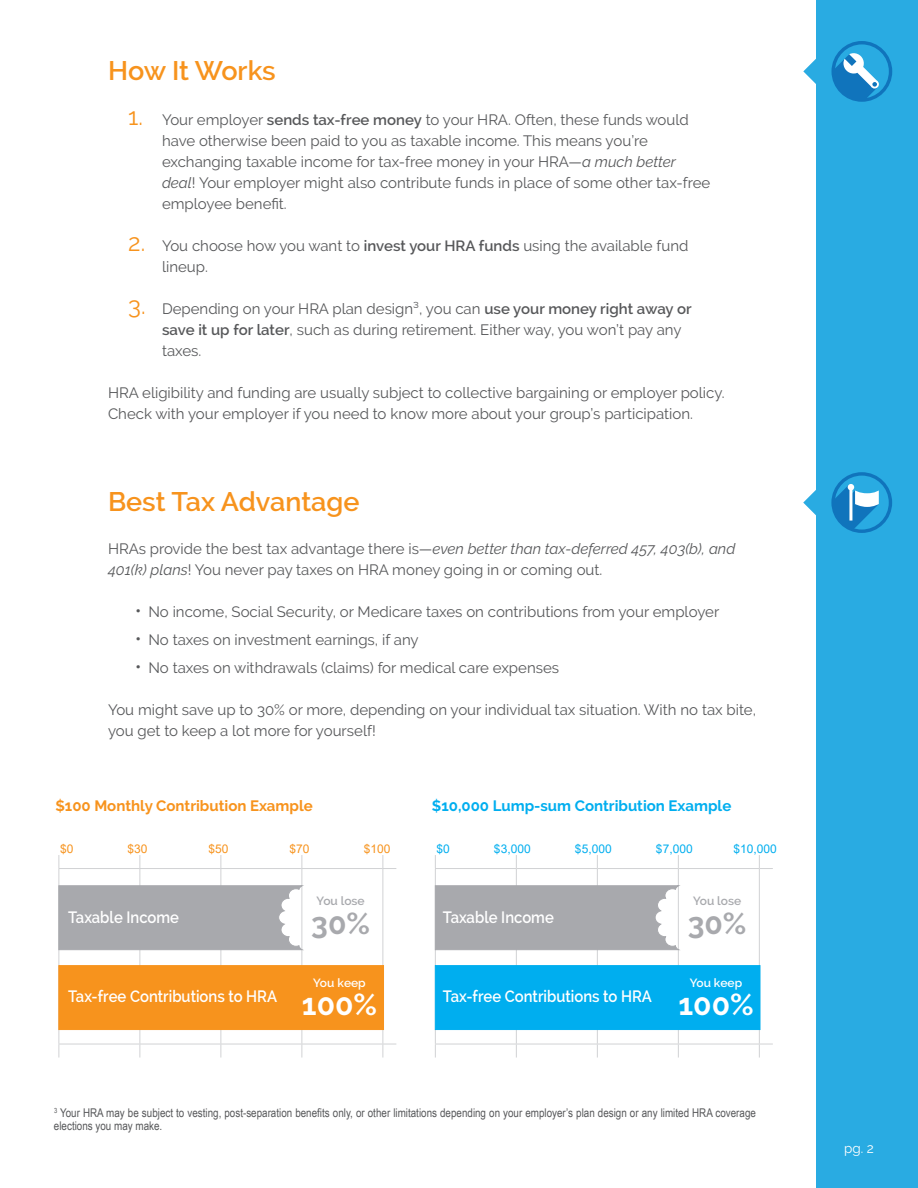
<style>
.page{position:relative;width:918px;height:1188px;background:#fff}
.page>*{position:absolute;margin:0;border:0;box-sizing:border-box;transform-origin:0 0}
.t1{font:700 30px "Raleway";color:#fff}
.t2{font:700 30px "Raleway";color:#a8a9ad}
.t3{font:600 27px "Raleway";color:#f7931d}
.t4{font:600 16.5px "Raleway";color:#fff;scale:.9 1}
.t5{font:15px/21px "Raleway";color:#57585a}
.t6{font:700 15px "Raleway";color:#00aeef}
.t7{font:700 15px "Raleway";color:#f7931d}
.t8{font:13.5px "Raleway";color:#fff}
.t9{font:12px/13.5px "Arial Narrow";color:#57585a}
.t10{font:12px "Arial";color:#00aeef}
.t11{font:12px "Arial";color:#f7931d}
.t12{font:600 12px "Raleway";color:#a8a9ad}
.t13{font:600 12px "Raleway";color:#fff}
.s1{font-size:24px;color:#f7931d}
.s2{font-weight:600}
.s3{font-style:italic}
.s4{font-size:18px}
</style>
<div class="page">
<div style="left:817px;top:0;width:101px;height:1188px;background:#29abe2"></div>
<div style="left:831px;top:472px;width:61px;height:61px;background:#1074bc;border-radius:50%"></div>
<div style="left:835px;top:476px;width:54px;height:54px;background:#29abe2;border-radius:50%"></div>
<svg style="left:803px;top:472px;width:76px;height:61px"></svg>
<div style="left:832px;top:41px;width:60px;height:61px;background:#1074bc;border-radius:50%"></div>
<div style="left:835px;top:44px;width:54px;height:54px;background:#29abe2;border-radius:50%"></div>
<svg style="left:803px;top:41px;width:76px;height:61px"></svg>
<hr style="left:58px;top:869px;width:1px;height:175px;background:#d1d2d4">
<hr style="left:140px;top:869px;width:1px;height:175px;background:#d1d2d4">
<hr style="left:220px;top:869px;width:1px;height:175px;background:#d1d2d4">
<hr style="left:302px;top:869px;width:1px;height:175px;background:#d1d2d4">
<hr style="left:382px;top:869px;width:1px;height:175px;background:#d1d2d4">
<svg style="left:58px;top:855px;width:1px;height:13px"></svg>
<svg style="left:140px;top:855px;width:1px;height:13px"></svg>
<svg style="left:220px;top:855px;width:1px;height:13px"></svg>
<svg style="left:302px;top:855px;width:1px;height:13px"></svg>
<hr style="left:58px;top:868px;width:82px;height:1px;background:#d1d2d4">
<hr style="left:140px;top:868px;width:81px;height:1px;background:#d1d2d4">
<hr style="left:221px;top:868px;width:81px;height:1px;background:#d1d2d4">
<hr style="left:302px;top:868px;width:81px;height:1px;background:#d1d2d4">
<svg style="left:382px;top:855px;width:14px;height:14px"></svg>
<hr style="left:58px;top:1044px;width:82px;height:1px;background:#d1d2d4">
<svg style="left:58px;top:1044px;width:1px;height:14px"></svg>
<hr style="left:140px;top:1044px;width:81px;height:1px;background:#d1d2d4">
<svg style="left:140px;top:1044px;width:1px;height:13px"></svg>
<hr style="left:221px;top:1044px;width:81px;height:1px;background:#d1d2d4">
<svg style="left:220px;top:1044px;width:1px;height:14px"></svg>
<hr style="left:302px;top:1044px;width:81px;height:1px;background:#d1d2d4">
<svg style="left:302px;top:1044px;width:1px;height:13px"></svg>
<svg style="left:382px;top:1044px;width:14px;height:14px"></svg>
<svg style="left:58px;top:885px;width:246px;height:65px;background:#adaeb2"></svg>
<div style="left:59px;top:965px;width:325px;height:65px;background:#f7931d;border:1px solid #f7931d"></div>
<hr style="left:435px;top:869px;width:1px;height:175px;background:#d1d2d4">
<hr style="left:516px;top:869px;width:1px;height:175px;background:#d1d2d4">
<hr style="left:597px;top:869px;width:1px;height:175px;background:#d1d2d4">
<hr style="left:678px;top:869px;width:1px;height:175px;background:#d1d2d4">
<hr style="left:759px;top:869px;width:1px;height:175px;background:#d1d2d4">
<svg style="left:435px;top:855px;width:1px;height:13px"></svg>
<svg style="left:516px;top:855px;width:1px;height:13px"></svg>
<svg style="left:597px;top:855px;width:1px;height:13px"></svg>
<svg style="left:678px;top:855px;width:1px;height:13px"></svg>
<hr style="left:435px;top:868px;width:81px;height:1px;background:#d1d2d4">
<hr style="left:516px;top:868px;width:81px;height:1px;background:#d1d2d4">
<hr style="left:597px;top:868px;width:81px;height:1px;background:#d1d2d4">
<hr style="left:678px;top:868px;width:81px;height:1px;background:#d1d2d4">
<svg style="left:759px;top:855px;width:14px;height:14px"></svg>
<hr style="left:435px;top:1044px;width:81px;height:1px;background:#d1d2d4">
<svg style="left:435px;top:1045px;width:1px;height:13px"></svg>
<hr style="left:516px;top:1044px;width:81px;height:1px;background:#d1d2d4">
<svg style="left:516px;top:1044px;width:1px;height:14px"></svg>
<hr style="left:597px;top:1044px;width:81px;height:1px;background:#d1d2d4">
<svg style="left:597px;top:1044px;width:1px;height:14px"></svg>
<hr style="left:678px;top:1044px;width:81px;height:1px;background:#d1d2d4">
<svg style="left:678px;top:1044px;width:1px;height:14px"></svg>
<svg style="left:759px;top:1044px;width:14px;height:14px"></svg>
<svg style="left:435px;top:885px;width:245px;height:65px;background:#aeaeb2"></svg>
<div style="left:435px;top:965px;width:325px;height:65px;background:#00aeef;border:1px solid #00aeef"></div>
<h2 class="t3" style="left:108px;top:55px;width:169px">How It Works</h2>
<p class="t5" style="left:162px;top:109px;width:550px;text-indent:-34px"><span class="s1">1.</span> Your employer <span class="s2">sends tax-free money</span> to your HRA. Often, these funds would have otherwise been paid to you as taxable income. This means you’re exchanging taxable income for tax-free money in your HRA—<span class="s3">a much better deal</span>! Your employer might also contribute funds in place of some other tax-free employee benefit.</p>
<p class="t5" style="left:162px;top:235px;width:528px;text-indent:-34px"><span class="s1">2.</span> You choose how you want to <span class="s2">invest your HRA funds</span> using the available fund lineup.</p>
<p class="t5" style="left:162px;top:298px;width:531px;text-indent:-34px"><span class="s1">3.</span> Depending on your HRA plan design³, you can <span class="s2">use your money right away or save it up for later</span>, such as during retirement. Either way, you won’t pay any taxes.</p>
<p class="t5" style="left:108px;top:382px;width:618px">HRA eligibility and funding are usually subject to collective bargaining or employer policy.<br>Check with your employer if you need to know more about your group’s participation.</p>
<h2 class="t3" style="left:108px;top:486px;width:253px">Best Tax Advantage</h2>
<p class="t5" style="left:108px;top:539px;width:629px">HRAs provide the best tax advantage there is—<span class="s3">even better than tax-deferred 457, 403(b), and<br>401(k) plans</span>! You never pay taxes on HRA money going in or coming out.</p>
<p class="t5" style="left:135px;top:602px;width:586px"><span class="s4">•</span> No income, Social Security, or Medicare taxes on contributions from your employer</p>
<p class="t5" style="left:135px;top:629px;width:285px"><span class="s4">•</span> No taxes on investment earnings, if any</p>
<p class="t5" style="left:135px;top:657px;width:426px"><span class="s4">•</span> No taxes on withdrawals (claims) for medical care expenses</p>
<p class="t5" style="left:108px;top:699px;width:650px">You might save up to 30% or more, depending on your individual tax situation. With no tax bite, you get to keep a lot more for yourself!</p>
<p class="t7" style="left:55px;top:797px;width:259px">$100 Monthly Contribution Example</p>
<p class="t6" style="left:432px;top:797px;width:301px">$10,000 Lump-sum Contribution Example</p>
<p class="t11" style="left:60px;top:840px;width:15px">$0</p>
<p class="t11" style="left:128px;top:840px;width:22px">$30</p>
<p class="t11" style="left:208px;top:840px;width:22px">$50</p>
<p class="t11" style="left:290px;top:840px;width:22px">$70</p>
<p class="t11" style="left:364px;top:840px;width:28px">$100</p>
<p class="t10" style="left:436px;top:840px;width:15px">$0</p>
<p class="t10" style="left:494px;top:840px;width:38px">$3,000</p>
<p class="t10" style="left:575px;top:840px;width:38px">$5,000</p>
<p class="t10" style="left:656px;top:840px;width:38px">$7,000</p>
<p class="t10" style="left:733px;top:840px;width:45px">$10,000</p>
<p class="t4" style="left:68px;top:907px;width:125px">Taxable Income</p>
<p class="t12" style="left:317px;top:894px;width:50px">You lose</p>
<h1 class="t2" style="left:311px;top:906px;width:60px">30%</h1>
<p class="t4" style="left:443px;top:907px;width:125px">Taxable Income</p>
<p class="t12" style="left:693px;top:894px;width:50px">You lose</p>
<h1 class="t2" style="left:688px;top:906px;width:60px">30%</h1>
<p class="t4" style="left:68px;top:987px;width:234px">Tax-free Contributions to HRA</p>
<p class="t13" style="left:313px;top:976px;width:54px">You keep</p>
<h1 class="t1" style="left:302px;top:988px;width:77px">100%</h1>
<p class="t4" style="left:443px;top:987px;width:234px">Tax-free Contributions to HRA</p>
<p class="t13" style="left:690px;top:976px;width:54px">You keep</p>
<h1 class="t1" style="left:678px;top:988px;width:77px">100%</h1>
<p class="t9" style="left:54px;top:1105px;width:703px"><sup>3</sup> Your HRA may be subject to vesting, post-separation benefits only, or other limitations depending on your employer’s plan design or any limited HRA coverage elections you may make.</p>
<p class="t8" style="left:844px;top:1140px;width:31px">pg. 2</p>
</div>
